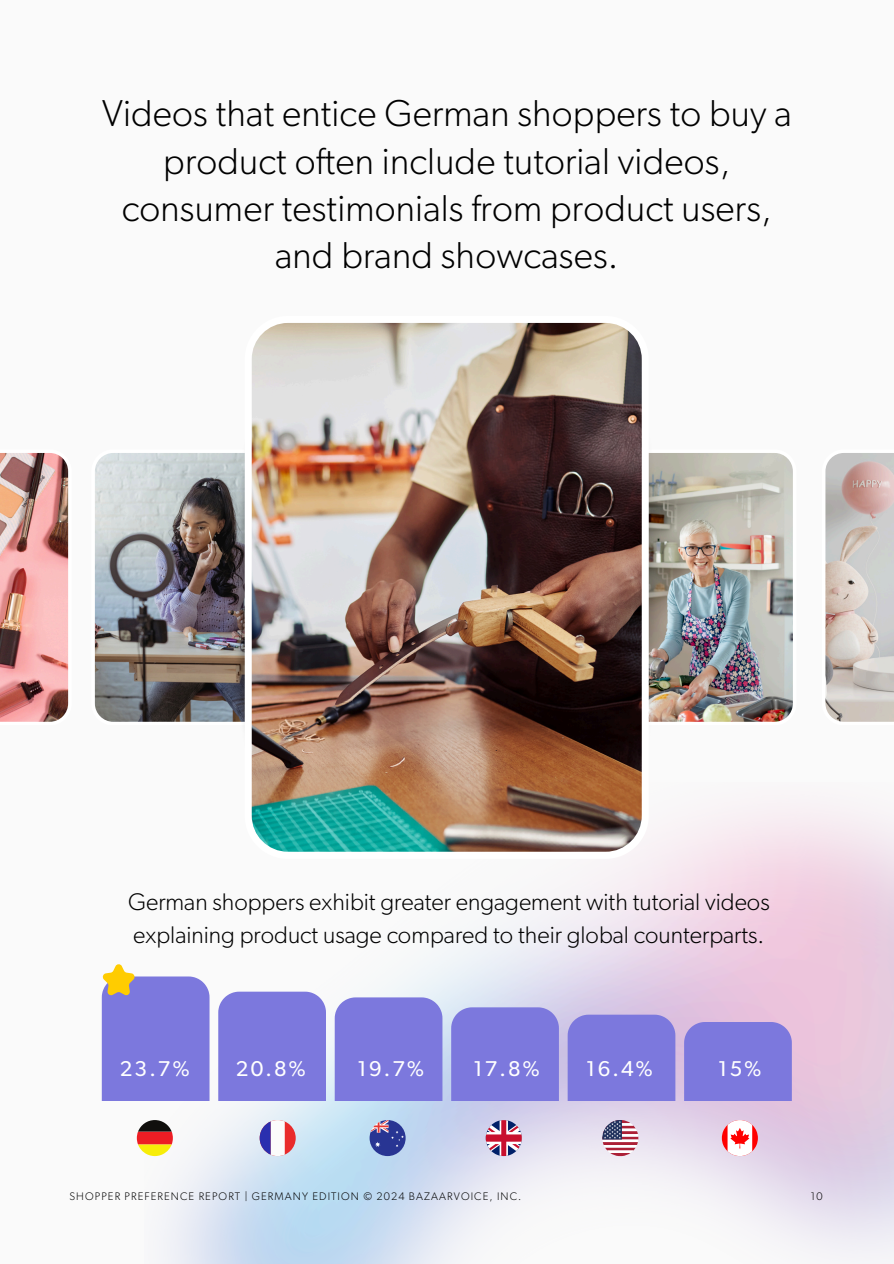
<style>
.page{position:relative;width:894px;height:1264px;background:#fff}
.page>*{position:absolute;margin:0;border:0;box-sizing:border-box;transform-origin:0 0}
.t1{font:300 37.5px/47.2px "Gibson";letter-spacing:.005em;color:#000;text-align:center}
.t2{font:300 24.15px/32.7px "Gibson";color:#000}
.t3{font:21.45px "Gibson";letter-spacing:.1em;color:#fff}
.t4{font:300 10.95px "Gibson";letter-spacing:.1em;color:#000}
</style>
<div class="page">
<div style="left:0;top:0;width:893px;height:1263px;background:#fafafa"></div>
<img style="left:144px;top:811px;width:749px;height:452px">
<img style="left:661px;top:453px;width:132px;height:269px">
<svg style="left:825px;top:453px;width:68px;height:269px;background:#ccc3be"></svg>
<img style="left:94px;top:453px;width:138px;height:269px">
<img style="left:0;top:453px;width:69px;height:269px">
<img style="left:648px;top:453px;width:13px;height:361px">
<img style="left:232px;top:453px;width:13px;height:367px">
<img style="left:245px;top:323px;width:403px;height:535px">
<div style="left:218px;top:991px;width:108px;height:109px;background:#7c78dd"></div>
<div style="left:334px;top:997px;width:108px;height:103px;background:#7c78dd"></div>
<div style="left:451px;top:1007px;width:107px;height:93px;background:#7c78dd"></div>
<div style="left:567px;top:1014px;width:108px;height:86px;background:#7c78dd"></div>
<div style="left:684px;top:1021px;width:107px;height:79px;background:#7c78dd"></div>
<svg style="left:602px;top:1120px;width:36px;height:36px"></svg>
<svg style="left:721px;top:1120px;width:36px;height:36px"></svg>
<div style="left:259px;top:1120px;width:36px;height:36px;background:#e92b2b;border-radius:50%"></div>
<svg style="left:259px;top:1120px;width:26px;height:36px"></svg>
<svg style="left:369px;top:1120px;width:36px;height:36px"></svg>
<svg style="left:137px;top:1120px;width:36px;height:36px"></svg>
<svg style="left:485px;top:1120px;width:36px;height:36px"></svg>
<svg style="left:102px;top:963px;width:107px;height:137px;background:#8d87d6"></svg>
<p class="t1" style="left:102px;top:91px;width:691px">Videos that entice German shoppers to buy a product often include tutorial videos, consumer testimonials from product users, and brand showcases.</p>
<p class="t2" style="left:128px;top:886px;width:643px">German shoppers exhibit greater engagement with tutorial videos explaining product usage compared to their global counterparts.</p>
<p class="t3" style="left:120px;top:1058px;width:71px">23.7%</p>
<p class="t3" style="left:236px;top:1058px;width:71px">20.8%</p>
<p class="t3" style="left:357px;top:1058px;width:68px">19.7%</p>
<p class="t3" style="left:473px;top:1058px;width:68px">17.8%</p>
<p class="t3" style="left:586px;top:1058px;width:68px">16.4%</p>
<p class="t3" style="left:718px;top:1058px;width:44px">15%</p>
<p class="t4" style="left:69px;top:1191px;width:453px">SHOPPER PREFERENCE REPORT | GERMANY EDITION © 2024 BAZAARVOICE, INC.</p>
<p class="t4" style="left:810px;top:1191px;width:13px">10</p>
</div>
